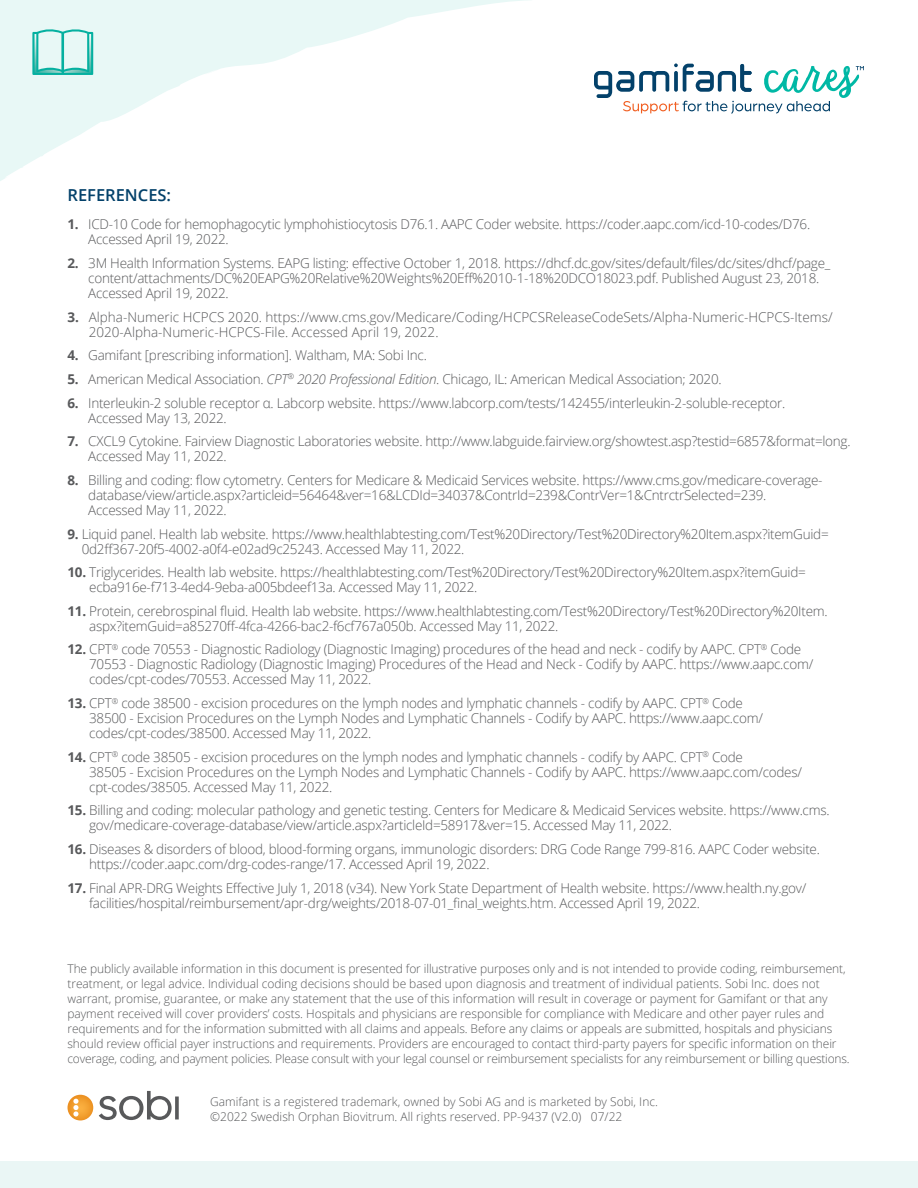
<style>
.page{position:relative;width:918px;height:1188px;background:#fff}
.page>*{position:absolute;margin:0;border:0;box-sizing:border-box;transform-origin:0 0}
.t1{font:600 16.5px "Open Sans";color:#03416a}
.t2{font:300 13.5px/15px "Open Sans";letter-spacing:-.02em;color:#58595b}
.t3{font:300 13.5px/15px "Open Sans";color:#58595b}
.t4{font:300 12px/15px "Open Sans";letter-spacing:-.01em;color:#58595b}
.s1{font-weight:700}
.s2{font-style:italic}
</style>
<div class="page">
<svg style="left:0;top:0;width:528px;height:181px"></svg>
<svg style="left:594px;top:63px;width:270px;height:51px"></svg>
<div style="left:0;top:1161px;width:918px;height:27px;background:#eaf6f5"></div>
<svg style="left:99px;top:1091px;width:73px;height:29px"></svg>
<svg style="left:175px;top:1097px;width:4px;height:22px"></svg>
<svg style="left:68px;top:1095px;width:25px;height:25px"></svg>
<svg style="left:32px;top:28px;width:61px;height:47px;background:#a2e0da"></svg>
<p class="t1" style="left:68px;top:184px;width:105px">REFERENCES:</p>
<p class="t2" style="left:88px;top:217px;width:723px;text-indent:-21px"><span class="s1">1.</span> ICD-10 Code for hemophagocytic lymphohistiocytosis D76.1. AAPC Coder website. https://coder.aapc.com/icd-10-codes/D76.<br>Accessed April 19, 2022.</p>
<p class="t2" style="left:88px;top:255px;width:744px;text-indent:-21px"><span class="s1">2.</span> 3M Health Information Systems. EAPG listing: effective October 1, 2018. https://dhcf.dc.gov/sites/default/files/dc/sites/dhcf/page_ content/attachments/DC%20EAPG%20Relative%20Weights%20Eff%2010-1-18%20DCO18023.pdf. Published August 23, 2018.<br>Accessed April 19, 2022.</p>
<p class="t3" style="left:89px;top:309px;width:745px;text-indent:-21px"><span class="s1">3.</span> Alpha-Numeric HCPCS 2020. https://www.cms.gov/Medicare/Coding/HCPCSReleaseCodeSets/Alpha-Numeric-HCPCS-Items/<br>2020-Alpha-Numeric-HCPCS-File. Accessed April 19, 2022.</p>
<p class="t2" style="left:68px;top:348px;width:361px"><span class="s1">4.</span> Gamifant [prescribing information]. Waltham, MA: Sobi Inc.</p>
<p class="t2" style="left:68px;top:371px;width:656px"><span class="s1">5.</span> American Medical Association. <span class="s2">CPT</span><sup>®</sup> <span class="s2">2020 Professional Edition</span>. Chicago, IL: American Medical Association; 2020.</p>
<p class="t2" style="left:88px;top:395px;width:699px;text-indent:-21px"><span class="s1">6.</span> Interleukin-2 soluble receptor α. Labcorp website. https://www.labcorp.com/tests/142455/interleukin-2-soluble-receptor.<br>Accessed May 13, 2022.</p>
<p class="t2" style="left:88px;top:433px;width:764px;text-indent:-21px"><span class="s1">7.</span> CXCL9 Cytokine. Fairview Diagnostic Laboratories website. http://www.labguide.fairview.org/showtest.asp?testid=6857&amp;format=long.<br>Accessed May 11, 2022.</p>
<p class="t2" style="left:88px;top:472px;width:736px;text-indent:-21px"><span class="s1">8.</span> Billing and coding: flow cytometry. Centers for Medicare &amp; Medicaid Services website. https://www.cms.gov/medicare-coverage&shy;database/view/article.aspx?articleid=56464&amp;ver=16&amp;LCDId=34037&amp;ContrId=239&amp;ContrVer=1&amp;CntrctrSelected=239.<br>Accessed May 11, 2022.</p>
<p class="t2" style="left:82px;top:526px;width:748px;text-indent:-14px"><span class="s1">9.</span> Liquid panel. Health lab website. https://www.healthlabtesting.com/Test%20Directory/Test%20Directory%20Item.aspx?itemGuid=<br>0d2ff367-20f5-4002-a0f4-e02ad9c25243. Accessed May 11, 2022.</p>
<p class="t2" style="left:89px;top:564px;width:718px;text-indent:-22px"><span class="s1">10.</span> Triglycerides. Health lab website. https://healthlabtesting.com/Test%20Directory/Test%20Directory%20Item.aspx?itemGuid= ecba916e-f713-4ed4-9eba-a005bdeef13a. Accessed May 11, 2022.</p>
<p class="t2" style="left:89px;top:603px;width:740px;text-indent:-22px"><span class="s1">11.</span> Protein, cerebrospinal fluid. Health lab website. https://www.healthlabtesting.com/Test%20Directory/Test%20Directory%20Item. aspx?itemGuid=a85270ff-4fca-4266-bac2-f6cf767a050b. Accessed May 11, 2022.</p>
<p class="t2" style="left:89px;top:642px;width:726px;text-indent:-22px"><span class="s1">12.</span> CPT<sup>®</sup> code 70553 - Diagnostic Radiology (Diagnostic Imaging) procedures of the head and neck - codify by AAPC. CPT<sup>®</sup> Code<br>70553 - Diagnostic Radiology (Diagnostic Imaging) Procedures of the Head and Neck - Codify by AAPC. https://www.aapc.com/ codes/cpt-codes/70553. Accessed May 11, 2022.</p>
<p class="t2" style="left:89px;top:695px;width:675px;text-indent:-22px"><span class="s1">13.</span> CPT<sup>®</sup> code 38500 - excision procedures on the lymph nodes and lymphatic channels - codify by AAPC. CPT<sup>®</sup> Code<br>38500 - Excision Procedures on the Lymph Nodes and Lymphatic Channels - Codify by AAPC. https://www.aapc.com/ codes/cpt-codes/38500. Accessed May 11, 2022.</p>
<p class="t2" style="left:89px;top:749px;width:714px;text-indent:-22px"><span class="s1">14.</span> CPT<sup>®</sup> code 38505 - excision procedures on the lymph nodes and lymphatic channels - codify by AAPC. CPT<sup>®</sup> Code<br>38505 - Excision Procedures on the Lymph Nodes and Lymphatic Channels - Codify by AAPC. https://www.aapc.com/codes/ cpt-codes/38505. Accessed May 11, 2022.</p>
<p class="t2" style="left:89px;top:803px;width:742px;text-indent:-22px"><span class="s1">15.</span> Billing and coding: molecular pathology and genetic testing. Centers for Medicare &amp; Medicaid Services website. https://www.cms. gov/medicare-coverage-database/view/article.aspx?articleId=58917&amp;ver=15. Accessed May 11, 2022.</p>
<p class="t2" style="left:89px;top:841px;width:732px;text-indent:-22px"><span class="s1">16.</span> Diseases &amp; disorders of blood, blood-forming organs, immunologic disorders: DRG Code Range 799-816. AAPC Coder website. https://coder.aapc.com/drg-codes-range/17. Accessed April 19, 2022.</p>
<p class="t2" style="left:89px;top:880px;width:719px;text-indent:-22px"><span class="s1">17.</span> Final APR-DRG Weights Effective July 1, 2018 (v34). New York State Department of Health website. https://www.health.ny.gov/ facilities/hospital/reimbursement/apr-drg/weights/2018-07-01_final_weights.htm. Accessed April 19, 2022.</p>
<p class="t4" style="left:68px;top:961px;width:784px">The publicly available information in this document is presented for illustrative purposes only and is not intended to provide coding, reimbursement, treatment, or legal advice. Individual coding decisions should be based upon diagnosis and treatment of individual patients. Sobi Inc. does not warrant, promise, guarantee, or make any statement that the use of this information will result in coverage or payment for Gamifant or that any payment received will cover providers’ costs. Hospitals and physicians are responsible for compliance with Medicare and other payer rules and requirements and for the information submitted with all claims and appeals. Before any claims or appeals are submitted, hospitals and physicians should review official payer instructions and requirements. Providers are encouraged to contact third-party payers for specific information on their coverage, coding, and payment policies. Please consult with your legal counsel or reimbursement specialists for any reimbursement or billing questions.</p>
<p class="t4" style="left:210px;top:1093px;width:449px">Gamifant is a registered trademark, owned by Sobi AG and is marketed by Sobi, Inc. ©2022 Swedish Orphan Biovitrum. All rights reserved. PP-9437 (V2.0) 07/22</p>
</div>
